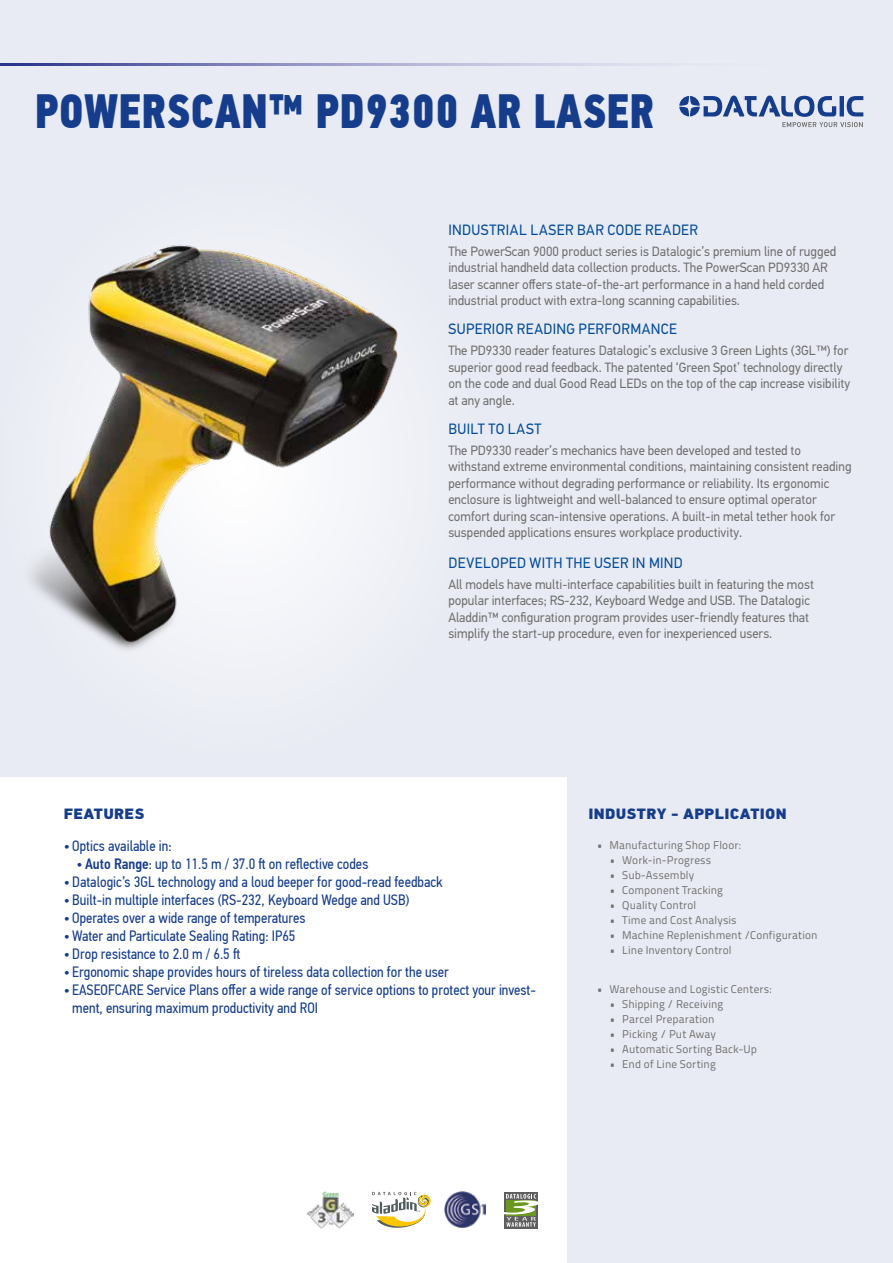
<style>
.page{position:relative;width:893px;height:1263px;background:#e8ebf3}
.page>*{position:absolute;margin:0;border:0;box-sizing:border-box;transform-origin:0 0}
.t1{font:48px "PF Din Text Cond Pro X Black";letter-spacing:.01em;color:#153d8c;scale:.88 1}
.t2{font:15px/18px "PF Din Text Cond Pro";color:#153d8c}
.t3{font:15px "PF Din Text Pro";letter-spacing:.03em;color:#004a99;scale:.96 1}
.t4{font:900 15px "PF Din Text Pro";letter-spacing:.02em;color:#153d8c}
.t5{font:13.5px/16.5px "PF Din Text Pro";color:#706f6f;scale:.96 1}
.t6{font:11.25px "Titillium Text 22 L";letter-spacing:.01em;color:#706f6f}
.s1{font-weight:500}
</style>
<div class="page">
<svg style="left:0;top:64px;width:645px;height:1px"></svg>
<svg style="left:679px;top:96px;width:184px;height:31px"></svg>
<div style="left:0;top:777px;width:567px;height:486px;background:#fff"></div>
<img style="left:31px;top:245px;width:367px;height:404px">
<svg style="left:372px;top:1192px;width:59px;height:36px"></svg>
<img style="left:444px;top:1191px;width:42px;height:37px">
<div style="left:504px;top:1192px;width:34px;height:36px;background:#5f5e5e"></div>
<svg style="left:504px;top:1194px;width:34px;height:33px"></svg>
<img style="left:307px;top:1192px;width:47px;height:36px">
<h1 class="t1" style="left:35px;top:81px;width:705px">POWERSCAN™ PD9300 AR LASER</h1>
<p class="t3" style="left:448px;top:221px;width:261px">INDUSTRIAL LASER BAR CODE READER</p>
<p class="t5" style="left:448px;top:243px;width:406px">The PowerScan 9000 product series is Datalogic’s premium line of rugged industrial handheld data collection products. The PowerScan PD9330 AR laser scanner offers state-of-the-art performance in a hand held corded industrial product with extra-long scanning capabilities.</p>
<p class="t3" style="left:448px;top:320px;width:240px">SUPERIOR READING PERFORMANCE</p>
<p class="t5" style="left:448px;top:342px;width:420px">The PD9330 reader features Datalogic’s exclusive 3 Green Lights (3GL™) for superior good read feedback. The patented ‘Green Spot’ technology directly on the code and dual Good Read LEDs on the top of the cap increase visibility at any angle.</p>
<p class="t3" style="left:448px;top:420px;width:98px">BUILT TO LAST</p>
<p class="t5" style="left:448px;top:442px;width:421px">The PD9330 reader’s mechanics have been developed and tested to withstand extreme environmental conditions, maintaining consistent reading performance without degrading performance or reliability. Its ergonomic enclosure is lightweight and well-balanced to ensure optimal operator comfort during scan-intensive operations. A built-in metal tether hook for suspended applications ensures workplace productivity.</p>
<p class="t3" style="left:448px;top:554px;width:245px">DEVELOPED WITH THE USER IN MIND</p>
<p class="t5" style="left:448px;top:576px;width:382px">All models have multi-interface capabilities built in featuring the most popular interfaces; RS-232, Keyboard Wedge and USB. The Datalogic Aladdin™ configuration program provides user-friendly features that simplify the start-up procedure, even for inexperienced users.</p>
<p class="t4" style="left:64px;top:804px;width:82px">FEATURES</p>
<p class="t2" style="left:64px;top:836px;width:109px">• Optics available in:</p>
<p class="t2" style="left:77px;top:854px;width:293px">• <span class="s1">Auto Range</span>: up to 11.5 m / 37.0 ft on reflective codes</p>
<p class="t2" style="left:64px;top:872px;width:380px">• Datalogic’s 3GL technology and a loud beeper for good-read feedback</p>
<p class="t2" style="left:64px;top:890px;width:347px">• Built-in multiple interfaces (RS-232, Keyboard Wedge and USB)</p>
<p class="t2" style="left:64px;top:908px;width:243px">• Operates over a wide range of temperatures</p>
<p class="t2" style="left:64px;top:926px;width:233px">• Water and Particulate Sealing Rating: IP65</p>
<p class="t2" style="left:64px;top:944px;width:178px">• Drop resistance to 2.0 m / 6.5 ft</p>
<p class="t2" style="left:64px;top:962px;width:387px">• Ergonomic shape provides hours of tireless data collection for the user</p>
<p class="t2" style="left:72px;top:980px;width:465px;text-indent:-9px">• EASEOFCARE Service Plans offer a wide range of service options to protect your invest&shy;ment, ensuring maximum productivity and ROI</p>
<p class="t4" style="left:588px;top:804px;width:200px">INDUSTRY - APPLICATION</p>
<p class="t6" style="left:597px;top:837px;width:146px">• Manufacturing Shop Floor:</p>
<p class="t6" style="left:609px;top:852px;width:103px">• Work-in-Progress</p>
<p class="t6" style="left:609px;top:867px;width:86px">• Sub-Assembly</p>
<p class="t6" style="left:609px;top:882px;width:115px">• Component Tracking</p>
<p class="t6" style="left:609px;top:897px;width:88px">• Quality Control</p>
<p class="t6" style="left:609px;top:912px;width:129px">• Time and Cost Analysis</p>
<p class="t6" style="left:609px;top:927px;width:210px">• Machine Replenishment /Configuration</p>
<p class="t6" style="left:609px;top:942px;width:124px">• Line Inventory Control</p>
<p class="t6" style="left:597px;top:981px;width:176px">• Warehouse and Logistic Centers:</p>
<p class="t6" style="left:609px;top:996px;width:115px">• Shipping / Receiving</p>
<p class="t6" style="left:609px;top:1011px;width:107px">• Parcel Preparation</p>
<p class="t6" style="left:609px;top:1026px;width:108px">• Picking / Put Away</p>
<p class="t6" style="left:609px;top:1041px;width:149px">• Automatic Sorting Back-Up</p>
<p class="t6" style="left:609px;top:1056px;width:108px">• End of Line Sorting</p>
</div>
